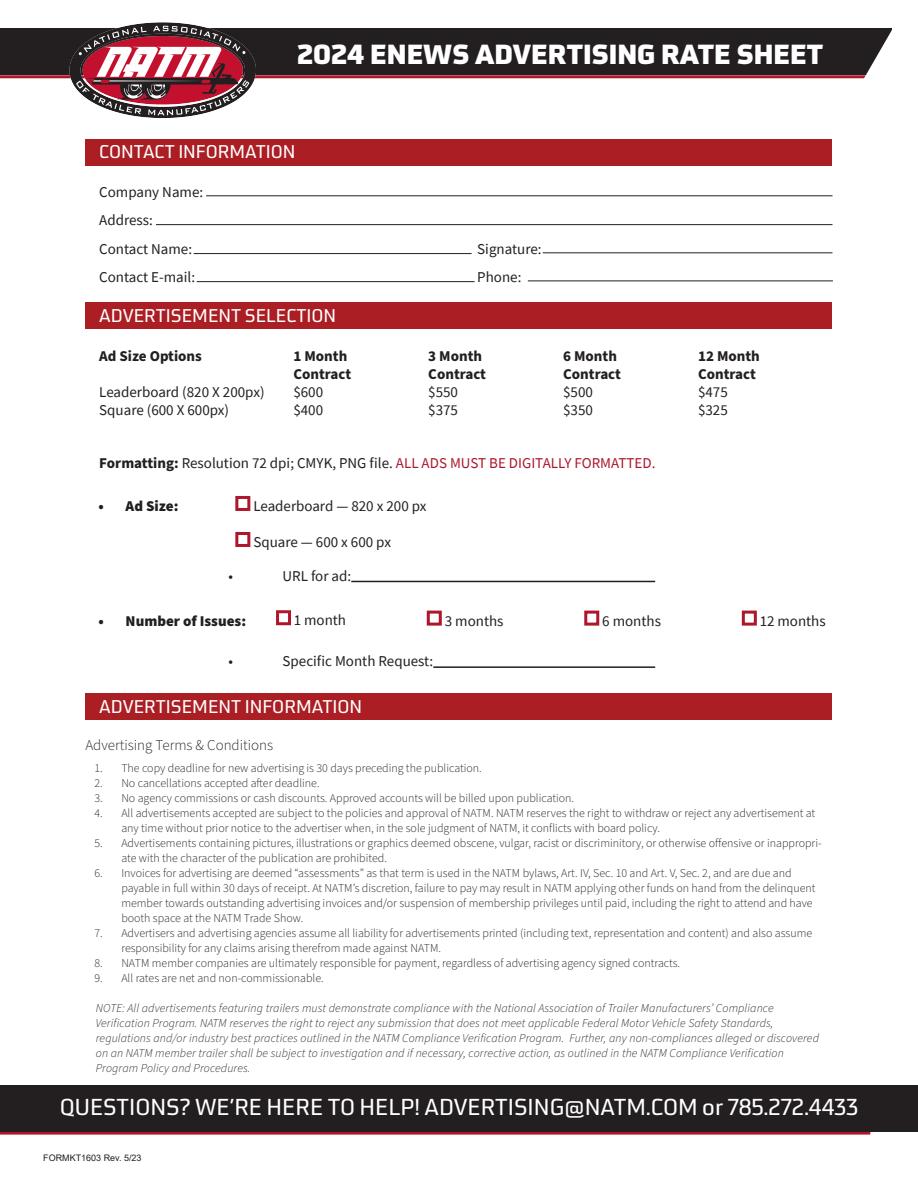
<style>
.page{position:relative;width:918px;height:1188px;background:#fff}
.page>*{position:absolute;margin:0;border:0;box-sizing:border-box;transform-origin:0 0}
.t1{font:900 27px "Utility Pro";color:#fff}
.t2{font:22.5px "Utility Pro";color:#fff}
.t3{font:18px "Utility Pro";color:#fff}
.t4{font:15px "Source Sans Pro";color:#231f20}
.t5{font:15px "Source Sans Pro";color:#ae172b}
.t6{font:700 15px "Source Sans Pro";color:#231f20}
.t7{font:300 15px "Source Sans Pro";color:#231f20}
.t8{font:900 15px "Source Sans Pro";color:#231f20}
.t9{font:300 12px/15px "Source Sans Pro";color:#231f20}
.t10{font:italic 300 12px/15px "Source Sans Pro";letter-spacing:.01em;color:#231f20}
.t11{font:9px "Arial";color:#231f20}
.s1{font-weight:700;color:#231f20}
.s2{color:#231f20}
</style>
<div class="page">
<hr style="left:0;top:75px;width:870px;height:3px;background:#ae172b">
<div style="left:0;top:28px;width:892px;height:47px;background:#231f20"></div>
<svg style="left:860px;top:30px;width:32px;height:49px"></svg>
<img style="left:68px;top:22px;width:187px;height:96px">
<div style="left:235px;top:496px;width:15px;height:15px;border:3px solid #ae172b"></div>
<div style="left:235px;top:532px;width:15px;height:15px;border:3px solid #ae172b"></div>
<hr style="left:351px;top:581px;width:304px;height:1px;background:#231f20">
<hr style="left:156px;top:224px;width:677px;height:1px;background:#231f20">
<div style="left:86px;top:139px;width:746px;height:27px;background:#aa1e24"></div>
<div style="left:86px;top:303px;width:746px;height:26px;background:#aa1e24"></div>
<hr style="left:194px;top:253px;width:278px;height:1px;background:#231f20">
<hr style="left:197px;top:281px;width:278px;height:1px;background:#231f20">
<hr style="left:543px;top:252px;width:290px;height:1px;background:#231f20">
<hr style="left:528px;top:281px;width:305px;height:1px;background:#231f20">
<hr style="left:206px;top:195px;width:626px;height:1px;background:#231f20">
<hr style="left:0;top:1132px;width:870px;height:3px;background:#ae172b">
<div style="left:0;top:1085px;width:918px;height:47px;background:#231f20"></div>
<div style="left:276px;top:610px;width:15px;height:15px;border:3px solid #ae172b"></div>
<hr style="left:433px;top:666px;width:222px;height:2px;background:#231f20">
<div style="left:86px;top:693px;width:746px;height:27px;background:#aa1e24"></div>
<div style="left:742px;top:611px;width:15px;height:15px;border:3px solid #ae172b"></div>
<div style="left:584px;top:611px;width:15px;height:15px;border:3px solid #ae172b"></div>
<div style="left:427px;top:611px;width:15px;height:15px;border:3px solid #ae172b"></div>
<p class="t1" style="left:297px;top:30px;width:528px">2024 ENEWS ADVERTISING RATE SHEET</p>
<p class="t3" style="left:99px;top:138px;width:198px">CONTACT INFORMATION</p>
<p class="t4" style="left:99px;top:182px;width:105px">Company Name:</p>
<p class="t4" style="left:99px;top:210px;width:55px">Address:</p>
<p class="t4" style="left:99px;top:239px;width:94px">Contact Name:</p>
<p class="t4" style="left:477px;top:239px;width:66px">Signature:</p>
<p class="t4" style="left:99px;top:267px;width:97px">Contact E-mail:</p>
<p class="t4" style="left:477px;top:267px;width:46px">Phone:</p>
<p class="t3" style="left:99px;top:302px;width:239px">ADVERTISEMENT SELECTION</p>
<p class="t6" style="left:99px;top:346px;width:104px">Ad Size Options</p>
<p class="t4" style="left:99px;top:382px;width:167px">Leaderboard (820 X 200px)</p>
<p class="t4" style="left:99px;top:400px;width:131px">Square (600 X 600px)</p>
<p class="t5" style="left:99px;top:453px;width:558px"><span class="s1">Formatting:</span> <span class="s2">Resolution 72 dpi; CMYK, PNG file.</span> ALL ADS MUST BE DIGITALLY FORMATTED.</p>
<p class="t6" style="left:293px;top:346px;width:55px">1 Month</p>
<p class="t6" style="left:293px;top:364px;width:59px">Contract</p>
<p class="t4" style="left:293px;top:382px;width:31px">$600</p>
<p class="t4" style="left:293px;top:400px;width:31px">$400</p>
<p class="t6" style="left:428px;top:346px;width:55px">3 Month</p>
<p class="t6" style="left:428px;top:364px;width:59px">Contract</p>
<p class="t4" style="left:428px;top:382px;width:31px">$550</p>
<p class="t4" style="left:428px;top:400px;width:31px">$375</p>
<p class="t6" style="left:563px;top:346px;width:55px">6 Month</p>
<p class="t6" style="left:563px;top:364px;width:59px">Contract</p>
<p class="t4" style="left:563px;top:382px;width:31px">$500</p>
<p class="t4" style="left:563px;top:400px;width:31px">$350</p>
<p class="t8" style="left:99px;top:496px;width:81px">• Ad Size:</p>
<p class="t4" style="left:253px;top:496px;width:175px">Leaderboard — 820 x 200 px</p>
<p class="t4" style="left:253px;top:532px;width:139px">Square — 600 x 600 px</p>
<p class="t4" style="left:229px;top:566px;width:6px">•</p>
<p class="t4" style="left:283px;top:566px;width:70px">URL for ad:</p>
<p class="t6" style="left:698px;top:346px;width:63px">12 Month</p>
<p class="t6" style="left:698px;top:364px;width:59px">Contract</p>
<p class="t4" style="left:698px;top:382px;width:31px">$475</p>
<p class="t4" style="left:698px;top:400px;width:31px">$325</p>
<p class="t8" style="left:99px;top:610px;width:149px">• Number of Issues:</p>
<p class="t4" style="left:294px;top:611px;width:54px">1 month</p>
<p class="t4" style="left:229px;top:652px;width:6px">•</p>
<p class="t4" style="left:283px;top:652px;width:152px">Specific Month Request:</p>
<p class="t3" style="left:99px;top:693px;width:264px">ADVERTISEMENT INFORMATION</p>
<p class="t7" style="left:85px;top:735px;width:189px">Advertising Terms &amp; Conditions</p>
<p class="t4" style="left:445px;top:611px;width:60px">3 months</p>
<p class="t4" style="left:602px;top:611px;width:60px">6 months</p>
<p class="t4" style="left:760px;top:611px;width:68px">12 months</p>
<p class="t9" style="left:94px;top:760px;width:389px">1. The copy deadline for new advertising is 30 days preceding the publication.</p>
<p class="t9" style="left:94px;top:775px;width:227px">2. No cancellations accepted after deadline.</p>
<p class="t9" style="left:94px;top:790px;width:481px">3. No agency commissions or cash discounts. Approved accounts will be billed upon publication.</p>
<p class="t9" style="left:121px;top:805px;width:695px;text-indent:-27px">4. All advertisements accepted are subject to the policies and approval of NATM. NATM reserves the right to withdraw or reject any advertisement at any time without prior notice to the advertiser when, in the sole judgment of NATM, it conflicts with board policy.</p>
<p class="t9" style="left:121px;top:835px;width:702px;text-indent:-27px">5. Advertisements containing pictures, illustrations or graphics deemed obscene, vulgar, racist or discriminitory, or otherwise offensive or inappropri&shy;ate with the character of the publication are prohibited.</p>
<p class="t9" style="left:121px;top:865px;width:696px;text-indent:-27px">6. Invoices for advertising are deemed “assessments” as that term is used in the NATM bylaws, Art. IV, Sec. 10 and Art. V, Sec. 2, and are due and payable in full within 30 days of receipt. At NATM’s discretion, failure to pay may result in NATM applying other funds on hand from the delinquent member towards outstanding advertising invoices and/or suspension of membership privileges until paid, including the right to attend and have booth space at the NATM Trade Show.</p>
<p class="t9" style="left:121px;top:925px;width:692px;text-indent:-27px">7. Advertisers and advertising agencies assume all liability for advertisements printed (including text, representation and content) and also assume responsibility for any claims arising therefrom made against NATM.</p>
<p class="t9" style="left:94px;top:955px;width:587px">8. NATM member companies are ultimately responsible for payment, regardless of advertising agency signed contracts.</p>
<p class="t9" style="left:94px;top:970px;width:231px">9. All rates are net and non-commissionable.</p>
<p class="t10" style="left:96px;top:1000px;width:725px">NOTE: All advertisements featuring trailers must demonstrate compliance with the National Association of Trailer Manufacturers’ Compliance Verification Program. NATM reserves the right to reject any submission that does not meet applicable Federal Motor Vehicle Safety Standards, regulations and/or industry best practices outlined in the NATM Compliance Verification Program. Further, any non-compliances alleged or discovered on an NATM member trailer shall be subject to investigation and if necessary, corrective action, as outlined in the NATM Compliance Verification Program Policy and Procedures.</p>
<p class="t2" style="left:60px;top:1090px;width:800px">QUESTIONS? WE’RE HERE TO HELP! ADVERTISING@NATM.COM or 785.272.4433</p>
<p class="t11" style="left:43px;top:1152px;width:100px">FORMKT1603 Rev. 5/23</p>
</div>
